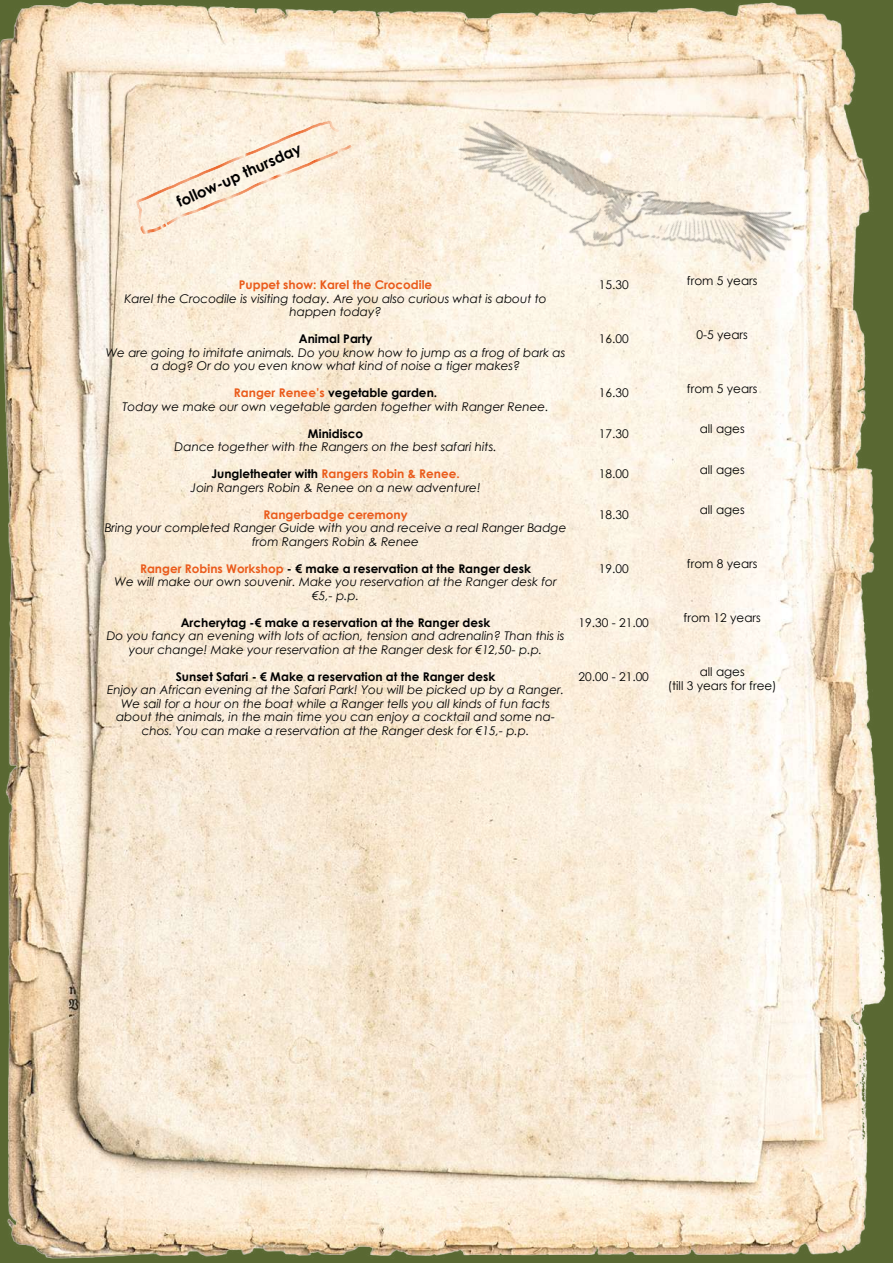
<style>
.page{position:relative;width:893px;height:1263px;background:#fff}
.page>*{position:absolute;margin:0;border:0;box-sizing:border-box;transform-origin:0 0}
.t1{font:700 15px "Century Gothic";color:#000}
.t2{font:italic 12px/13.5px "Century Gothic";color:#000;text-align:center}
.t3{font:12px/13.5px "Century Gothic";color:#000;text-align:center}
.t4{font:700 12px "Century Gothic";color:#000}
.t5{font:700 12px "Century Gothic";color:#ea5b1b}
.s1{font-weight:700;font-style:normal;color:#ea5b1b}
.s2{font-weight:700;font-style:normal}
</style>
<div class="page">
<img style="left:0;top:0;width:893px;height:1263px">
<img style="left:388px;top:0;width:468px;height:429px">
<svg style="left:109px;top:78px;width:255px;height:179px;background:#f8ead6"></svg>
<p class="t1" style="left:173px;top:192px;width:136px;rotate:-24deg">follow-up thursday</p>
<p class="t5" style="left:239px;top:276px;width:195px">Puppet show: Karel the Crocodile</p>
<p class="t2" style="left:124px;top:291px;width:424px">Karel the Crocodile is visiting today. Are you also curious what is about to happen today?</p>
<p class="t4" style="left:299px;top:330px;width:75px">Animal Party</p>
<p class="t2" style="left:106px;top:345px;width:461px">We are going to imitate animals. Do you know how to jump as a frog of bark as a dog? Or do you even know what kind of noise a tiger makes?</p>
<p class="t2" style="left:122px;top:386px;width:428px"><span class="s1">Ranger Renee’s</span> <span class="s2">vegetable garden.<br></span>Today we make our own vegetable garden together with Ranger Renee.</p>
<p class="t4" style="left:308px;top:424px;width:57px">Minidisco</p>
<p class="t2" style="left:175px;top:440px;width:324px">Dance together with the Rangers on the best safari hits.</p>
<p class="t2" style="left:191px;top:467px;width:292px"><span class="s2">Jungletheater with</span> <span class="s1">Rangers Robin &amp; Renee.<br></span>Join Rangers Robin &amp; Renee on a new adventure!</p>
<p class="t5" style="left:263px;top:505px;width:146px">Rangerbadge ceremony</p>
<p class="t2" style="left:105px;top:521px;width:463px">Bring your completed Ranger Guide with you and receive a real Ranger Badge from Rangers Robin &amp; Renee</p>
<p class="t2" style="left:115px;top:561px;width:444px"><span class="s1">Ranger Robins Workshop</span> <span class="s2">- € make a reservation at the Ranger desk<br></span>We will make our own souvenir. Make you reservation at the Ranger desk for €5,- p.p.</p>
<p class="t4" style="left:181px;top:613px;width:311px">Archerytag -€ make a reservation at the Ranger desk</p>
<p class="t2" style="left:107px;top:629px;width:459px">Do you fancy an evening with lots of action, tension and adrenalin? Than this is your change! Make your reservation at the Ranger desk for €12,50- p.p.</p>
<p class="t4" style="left:176px;top:667px;width:321px">Sunset Safari - € Make a reservation at the Ranger desk</p>
<p class="t2" style="left:107px;top:683px;width:458px">Enjoy an African evening at the Safari Park! You will be picked up by a Ranger.<br>We sail for a hour on the boat while a Ranger tells you all kinds of fun facts about the animals, in the main time you can enjoy a cocktail and some na&shy;chos. You can make a reservation at the Ranger desk for €15,- p.p.</p>
<p class="t3" style="left:599px;top:278px;width:31px">15.30</p>
<p class="t3" style="left:599px;top:332px;width:31px">16.00</p>
<p class="t3" style="left:599px;top:386px;width:31px">16.30</p>
<p class="t3" style="left:599px;top:426px;width:31px">17.30</p>
<p class="t3" style="left:599px;top:467px;width:31px">18.00</p>
<p class="t3" style="left:599px;top:507px;width:31px">18.30</p>
<p class="t3" style="left:599px;top:561px;width:31px">19.00</p>
<p class="t3" style="left:578px;top:615px;width:72px">19.30 - 21.00</p>
<p class="t3" style="left:578px;top:669px;width:72px">20.00 - 21.00</p>
<p class="t3" style="left:687px;top:273px;width:72px">from 5 years</p>
<p class="t3" style="left:697px;top:327px;width:53px">0-5 years</p>
<p class="t3" style="left:687px;top:381px;width:72px">from 5 years</p>
<p class="t3" style="left:700px;top:422px;width:47px">all ages</p>
<p class="t3" style="left:700px;top:462px;width:47px">all ages</p>
<p class="t3" style="left:700px;top:503px;width:47px">all ages</p>
<p class="t3" style="left:687px;top:557px;width:72px">from 8 years</p>
<p class="t3" style="left:684px;top:611px;width:79px">from 12 years</p>
<p class="t3" style="left:668px;top:665px;width:110px">all ages<br>(till 3 years for free)</p>
</div>
